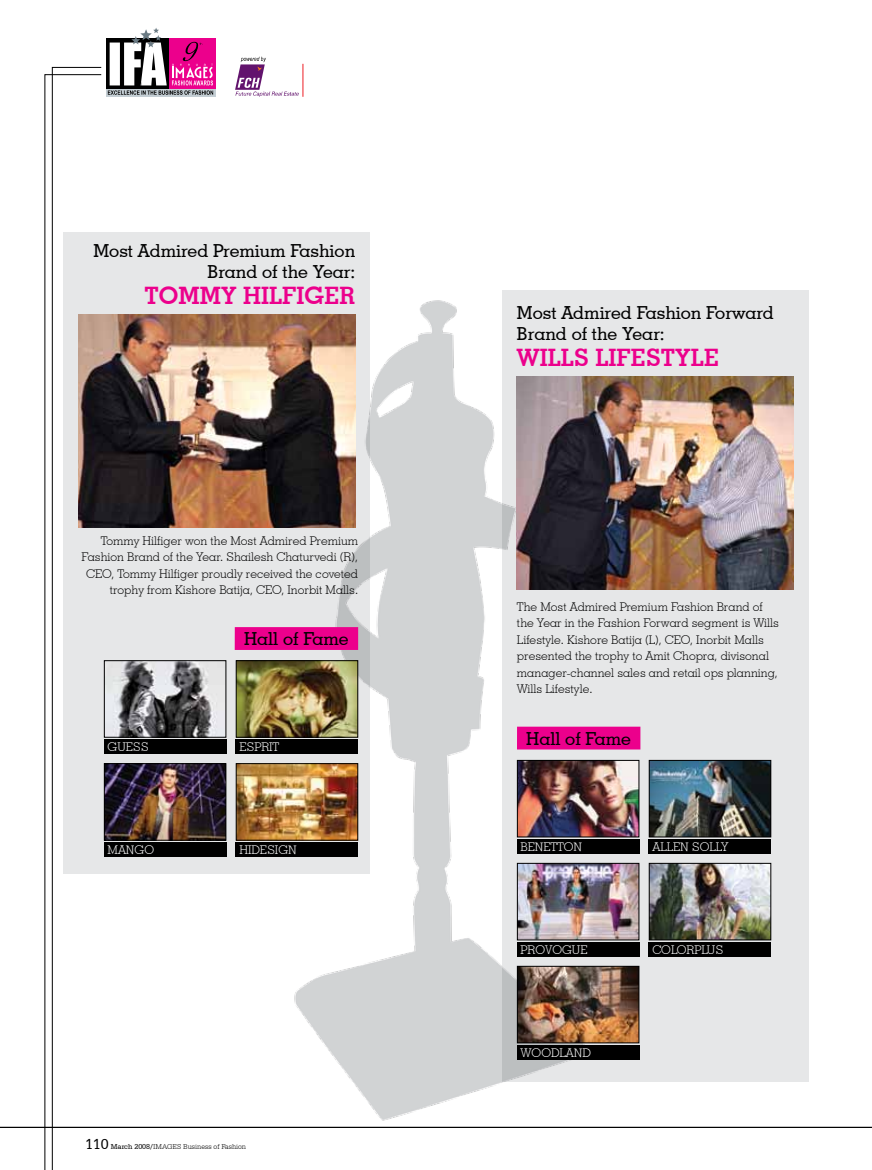
<style>
.page{position:relative;width:872px;height:1170px;background:#fff}
.page>*{position:absolute;margin:0;border:0;box-sizing:border-box;transform-origin:0 0}
.t1{font:700 24px "Geometric Slab 703 BT";color:#ec008c}
.t2{font:500 18px/21px "Geometric Slab 703 BT";color:#000}
.t3{font:300 12px/16.5px "Geometric Slab 703 BT";color:#000}
.t4{font:300 12px "Geometric Slab 703 BT";color:#fff}
.t5{font:300 7.5px "Serifa BT";color:#000}
.s1{font-weight:400;font-size:15px}
.s2{font-weight:400}
</style>
<div class="page">
<svg style="left:44px;top:74px;width:58px;height:1095px"></svg>
<hr style="left:303px;top:64px;width:1px;height:33px;background:#ed1d24">
<div style="left:106px;top:88px;width:109px;height:9px;background:#c4ced4"></div>
<div style="left:169px;top:38px;width:46px;height:50px;background:#ec008c"></div>
<div style="left:106px;top:38px;width:63px;height:50px;background:#000"></div>
<svg style="left:108px;top:28px;width:106px;height:67px"></svg>
<svg style="left:235px;top:57px;width:64px;height:40px"></svg>
<hr style="left:0;top:1126px;width:872px;height:1px;background:#000">
<img style="left:288px;top:300px;width:301px;height:821px">
<div style="left:502px;top:290px;width:306px;height:791px;background:#e6e7e8"></div>
<div style="left:64px;top:232px;width:306px;height:641px;background:#e6e7e8"></div>
<img style="left:517px;top:376px;width:276px;height:213px">
<img style="left:79px;top:315px;width:276px;height:212px">
<div style="left:235px;top:627px;width:123px;height:23px;background:#ec008c"></div>
<div style="left:517px;top:726px;width:123px;height:23px;background:#ec008c"></div>
<img style="left:519px;top:967px;width:118px;height:74px">
<div style="left:517px;top:965px;width:122px;height:78px;border:1px solid #000"></div>
<img style="left:651px;top:762px;width:118px;height:73px">
<div style="left:649px;top:760px;width:122px;height:77px;border:1px solid #000"></div>
<img style="left:651px;top:864px;width:118px;height:74px">
<div style="left:649px;top:862px;width:122px;height:78px;border:1px solid #000"></div>
<img style="left:519px;top:762px;width:118px;height:73px">
<div style="left:517px;top:760px;width:122px;height:77px;border:1px solid #000"></div>
<img style="left:519px;top:864px;width:118px;height:74px">
<div style="left:517px;top:862px;width:122px;height:78px;border:1px solid #000"></div>
<div style="left:517px;top:839px;width:122px;height:14px;background:#000"></div>
<div style="left:649px;top:839px;width:122px;height:14px;background:#000"></div>
<div style="left:517px;top:942px;width:122px;height:14px;background:#000"></div>
<div style="left:649px;top:942px;width:122px;height:14px;background:#000"></div>
<div style="left:517px;top:1045px;width:122px;height:14px;background:#000"></div>
<img style="left:112px;top:662px;width:105px;height:73px">
<div style="left:104px;top:660px;width:122px;height:77px;border:1px solid #000"></div>
<img style="left:238px;top:662px;width:118px;height:73px">
<div style="left:236px;top:660px;width:122px;height:77px;border:1px solid #000"></div>
<img style="left:238px;top:765px;width:118px;height:73px">
<div style="left:236px;top:763px;width:122px;height:77px;border:1px solid #000"></div>
<img style="left:106px;top:765px;width:118px;height:73px">
<div style="left:104px;top:763px;width:122px;height:77px;border:1px solid #000"></div>
<div style="left:104px;top:739px;width:122px;height:14px;background:#000"></div>
<div style="left:236px;top:739px;width:122px;height:14px;background:#000"></div>
<div style="left:104px;top:842px;width:122px;height:14px;background:#000"></div>
<div style="left:236px;top:842px;width:122px;height:14px;background:#000"></div>
<h2 class="t2" style="left:93px;top:240px;width:263px;text-align:right">Most Admired Premium Fashion<br>Brand of the Year:</h2>
<h1 class="t1" style="left:145px;top:281px;width:212px">TOMMY HILFIGER</h1>
<p class="t3" style="left:82px;top:532px;width:278px;text-align:right">Tommy Hilfiger won the Most Admired Premium Fashion Brand of the Year. Shailesh Chaturvedi (R), CEO, Tommy Hilfiger proudly received the coveted trophy from Kishore Batija, CEO, Inorbit Malls.</p>
<h2 class="t2" style="left:244px;top:628px;width:106px">Hall of Fame</h2>
<p class="t4" style="left:107px;top:739px;width:43px">GUESS</p>
<p class="t4" style="left:239px;top:739px;width:42px">ESPRIT</p>
<p class="t4" style="left:107px;top:842px;width:48px">MANGO</p>
<p class="t4" style="left:239px;top:842px;width:59px">HIDESIGN</p>
<p class="t5" style="left:85px;top:1141px;width:163px"><span class="s1">110</span> <span class="s2">March 2008/</span>IMAGES Business of Fashion</p>
<h2 class="t2" style="left:517px;top:302px;width:258px">Most Admired Fashion Forward<br>Brand of the Year:</h2>
<h1 class="t1" style="left:517px;top:342px;width:36px">WILLS</h1>
<h1 class="t1" style="left:595px;top:342px;width:125px">LIFESTYLE</h1>
<p class="t3" style="left:517px;top:598px;width:263px">The Most Admired Premium Fashion Brand of the Year in the Fashion Forward segment is Wills Lifestyle. Kishore Batija (L), CEO, Inorbit Malls presented the trophy to Amit Chopra, divisonal manager-channel sales and retail ops planning, Wills Lifestyle.</p>
<h2 class="t2" style="left:526px;top:727px;width:106px">Hall of Fame</h2>
<p class="t4" style="left:520px;top:839px;width:63px">BENETTON</p>
<p class="t4" style="left:652px;top:839px;width:77px">ALLEN SOLLY</p>
<p class="t4" style="left:520px;top:942px;width:68px">PROVOGUE</p>
<p class="t4" style="left:652px;top:942px;width:72px">COLORPLUS</p>
<p class="t4" style="left:520px;top:1045px;width:72px">WOODLAND</p>
</div>
